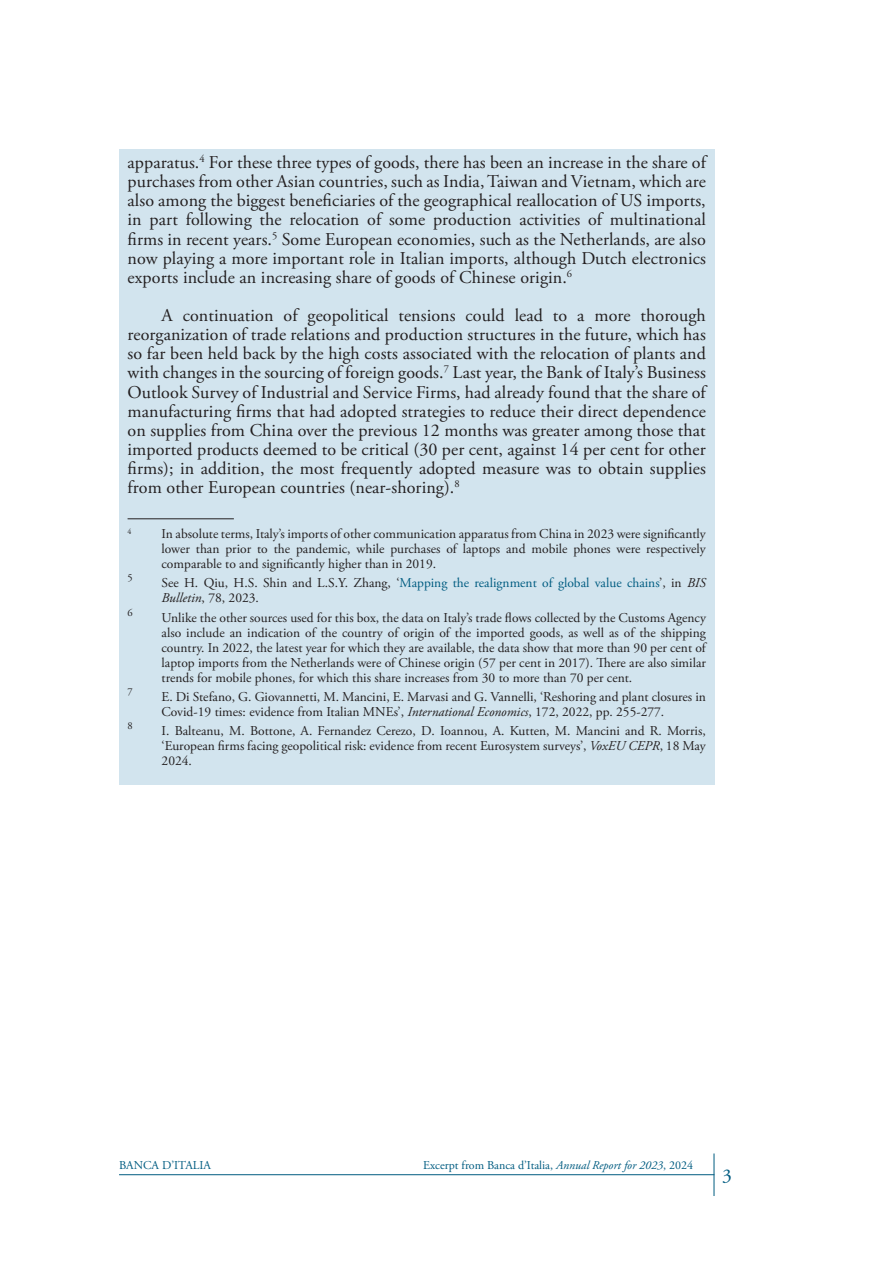
<style>
.page{position:relative;width:893px;height:1263px;background:#fff}
.page>*{position:absolute;margin:0;border:0;box-sizing:border-box;transform-origin:0 0}
.t1{font:19.5px "Adobe Garamond Pro";color:#005c81}
.PARAGRAFO__Box{font:18px/19.2px "Adobe Garamond Pro";letter-spacing:.005em;color:#231f20;text-align:justify}
.NOTA__Testo{font:13.5px/15px "Adobe Garamond Pro";color:#231f20;text-align:justify}
.t2{font:12px "Adobe Garamond Pro";color:#005c81}
.NOTA__Testo-2{font:10.5px "Adobe Garamond Pro";color:#231f20}
.NOTA__Testo-3{font:7.8px "Adobe Garamond Pro";color:#231f20}
.s1{color:#005c81}
.s2{font-style:italic}
</style>
<div class="page">
<hr style="left:119px;top:1174px;width:595px;height:1px;background:#005c81">
<hr style="left:714px;top:1153px;width:1px;height:43px;background:#005c81">
<div style="left:119px;top:149px;width:595px;height:635px;background:#d2e4ee"></div>
<hr style="left:128px;top:518px;width:106px;height:1px;background:#231f20">
<p class="PARAGRAFO__Box" style="left:128px;top:153px;width:580px">apparatus.<sup>4</sup> For these three types of goods, there has been an increase in the share of purchases from other Asian countries, such as India, Taiwan and Vietnam, which are also among the biggest beneficiaries of the geographical reallocation of US imports, in part following the relocation of some production activities of multinational firms in recent years.<sup>5</sup> Some European economies, such as the Netherlands, are also now playing a more important role in Italian imports, although Dutch electronics exports include an increasing share of goods of Chinese origin.<sup>6</sup></p>
<p class="PARAGRAFO__Box" style="left:128px;top:306px;width:580px;text-indent:34px">A continuation of geopolitical tensions could lead to a more thorough reorganization of trade relations and production structures in the future, which has so far been held back by the high costs associated with the relocation of plants and with changes in the sourcing of foreign goods.<sup>7</sup> Last year, the Bank of Italy’s Business Outlook Survey of Industrial and Service Firms, had already found that the share of manufacturing firms that had adopted strategies to reduce their direct dependence on supplies from China over the previous 12 months was greater among those that imported products deemed to be critical (30 per cent, against 14 per cent for other firms); in addition, the most frequently adopted measure was to obtain supplies from other European countries (near-shoring).<sup>8</sup></p>
<p class="NOTA__Testo-3" style="left:128px;top:526px;width:5px">4</p>
<p class="NOTA__Testo" style="left:162px;top:527px;width:546px">In absolute terms, Italy’s imports of other communication apparatus from China in 2023 were significantly lower than prior to the pandemic, while purchases of laptops and mobile phones were respectively comparable to and significantly higher than in 2019.</p>
<p class="NOTA__Testo-2" style="left:128px;top:572px;width:7px">5</p>
<p class="NOTA__Testo" style="left:162px;top:576px;width:546px">See H. Qiu, H.S. Shin and L.S.Y. Zhang, ‘<span class="s1">Mapping the realignment of global value chains</span>’, in <span class="s2">BIS<br>Bulletin</span>, 78, 2023.</p>
<p class="NOTA__Testo-2" style="left:128px;top:606px;width:7px">6</p>
<p class="NOTA__Testo" style="left:162px;top:610px;width:546px">Unlike the other sources used for this box, the data on Italy’s trade flows collected by the Customs Agency also include an indication of the country of origin of the imported goods, as well as of the shipping country. In 2022, the latest year for which they are available, the data show that more than 90 per cent of laptop imports from the Netherlands were of Chinese origin (57 per cent in 2017). There are also similar trends for mobile phones, for which this share increases from 30 to more than 70 per cent.</p>
<p class="NOTA__Testo-2" style="left:128px;top:685px;width:7px">7</p>
<p class="NOTA__Testo" style="left:162px;top:689px;width:546px">E. Di Stefano, G. Giovannetti, M. Mancini, E. Marvasi and G. Vannelli, ‘Reshoring and plant closures in<br>Covid-19 times: evidence from Italian MNEs’, <span class="s2">International Economics</span>, 172, 2022, pp. 255-277.</p>
<p class="NOTA__Testo-2" style="left:128px;top:719px;width:7px">8</p>
<p class="NOTA__Testo" style="left:162px;top:724px;width:546px">I. Balteanu, M. Bottone, A. Fernandez Cerezo, D. Ioannou, A. Kutten, M. Mancini and R. Morris, ‘European firms facing geopolitical risk: evidence from recent Eurosystem surveys’, <span class="s2">VoxEU CEPR</span>, 18 May 2024.</p>
<p class="t2" style="left:119px;top:1158px;width:93px">BANCA D’ITALIA</p>
<p class="t2" style="left:423px;top:1158px;width:271px">Excerpt from Banca d’Italia, <span class="s2">Annual Report for 2023</span>, 2024</p>
<p class="t1" style="left:722px;top:1164px;width:11px">3</p>
</div>
